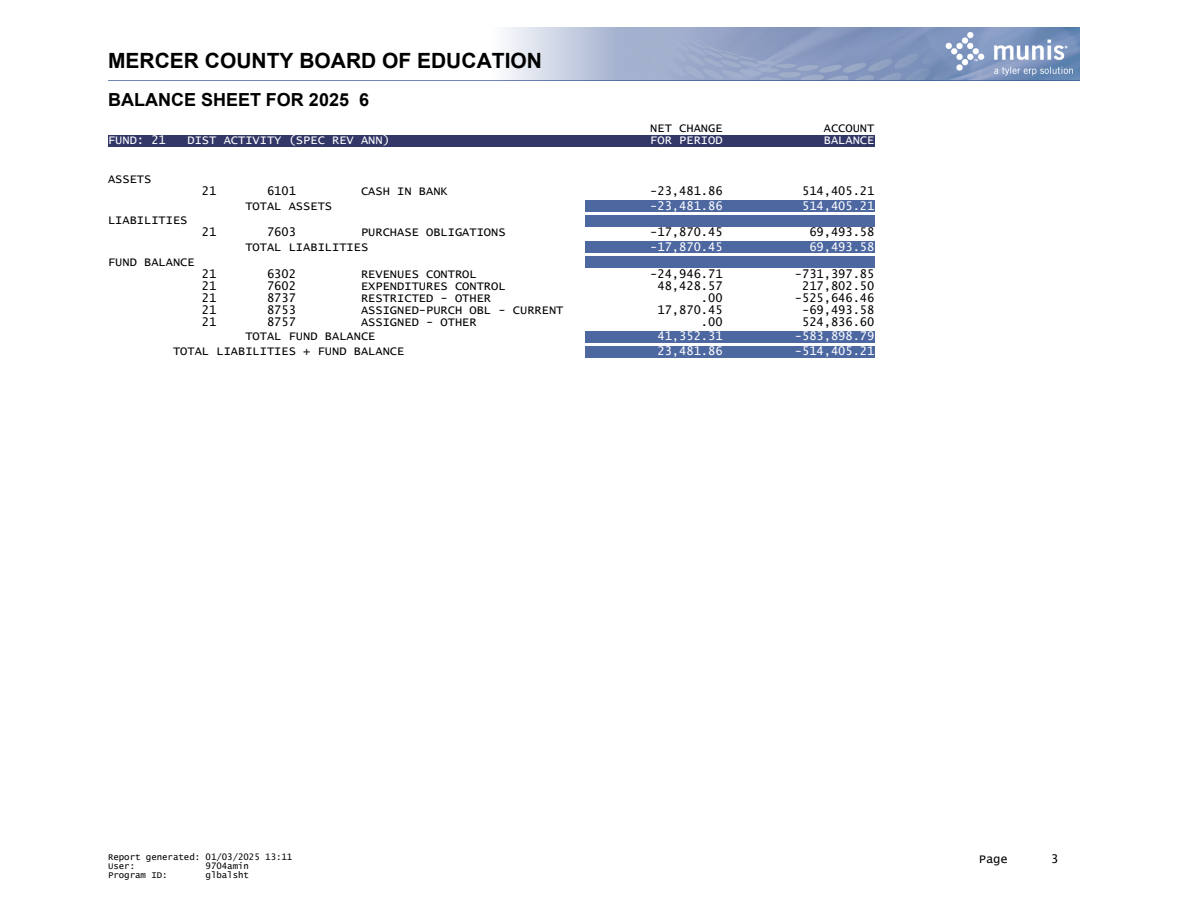
<style>
.page{position:relative;width:1188px;height:918px;background:#fff}
.page>*{position:absolute;margin:0;border:0;box-sizing:border-box;transform-origin:0 0}
.t1{font:700 21px "Arial";color:#000}
.t2{font:700 18px "Arial";color:#000}
.t3{font:12px "Lucida Console";color:#000}
.t4{font:12px "Lucida Console";color:#fff}
.t5{font:9px/9px "Lucida Console";color:#000}
</style>
<div class="page">
<img style="left:108px;top:27px;width:972px;height:54px">
<div style="left:108px;top:135px;width:766px;height:12px;background:#333768"></div>
<div style="left:585px;top:200px;width:289px;height:12px;background:#4d67a1"></div>
<div style="left:585px;top:215px;width:289px;height:12px;background:#4d67a1"></div>
<div style="left:585px;top:242px;width:289px;height:12px;background:#4d67a1"></div>
<div style="left:585px;top:256px;width:289px;height:12px;background:#4d67a1"></div>
<div style="left:585px;top:331px;width:289px;height:12px;background:#4d67a1"></div>
<div style="left:585px;top:346px;width:289px;height:12px;background:#4d67a1"></div>
<h1 class="t1" style="left:108px;top:52px;width:435px">MERCER COUNTY BOARD OF EDUCATION</h1>
<h2 class="t2" style="left:108px;top:93px;width:263px">BALANCE SHEET FOR 2025 6</h2>
<p class="t3" style="left:650px;top:123px;width:74px">NET CHANGE</p>
<p class="t3" style="left:824px;top:123px;width:52px">ACCOUNT</p>
<p class="t4" style="left:108px;top:135px;width:59px">FUND: 21</p>
<p class="t4" style="left:188px;top:135px;width:204px">DIST ACTIVITY (SPEC REV ANN)</p>
<p class="t4" style="left:650px;top:135px;width:74px">FOR PERIOD</p>
<p class="t4" style="left:824px;top:135px;width:52px">BALANCE</p>
<p class="t3" style="left:108px;top:173px;width:45px">ASSETS</p>
<p class="t3" style="left:202px;top:185px;width:16px">21</p>
<p class="t3" style="left:267px;top:185px;width:30px">6101</p>
<p class="t3" style="left:361px;top:185px;width:88px">CASH IN BANK</p>
<p class="t3" style="left:650px;top:185px;width:74px">-23,481.86</p>
<p class="t3" style="left:802px;top:185px;width:74px">514,405.21</p>
<p class="t3" style="left:245px;top:200px;width:88px">TOTAL ASSETS</p>
<p class="t4" style="left:650px;top:200px;width:74px">-23,481.86</p>
<p class="t4" style="left:802px;top:200px;width:74px">514,405.21</p>
<p class="t3" style="left:108px;top:215px;width:81px">LIABILITIES</p>
<p class="t3" style="left:202px;top:227px;width:16px">21</p>
<p class="t3" style="left:267px;top:227px;width:30px">7603</p>
<p class="t3" style="left:361px;top:227px;width:146px">PURCHASE OBLIGATIONS</p>
<p class="t3" style="left:650px;top:227px;width:74px">-17,870.45</p>
<p class="t3" style="left:809px;top:227px;width:67px">69,493.58</p>
<p class="t3" style="left:245px;top:242px;width:124px">TOTAL LIABILITIES</p>
<p class="t4" style="left:650px;top:242px;width:74px">-17,870.45</p>
<p class="t4" style="left:809px;top:242px;width:67px">69,493.58</p>
<p class="t3" style="left:108px;top:256px;width:88px">FUND BALANCE</p>
<p class="t3" style="left:202px;top:268px;width:16px">21</p>
<p class="t3" style="left:267px;top:268px;width:30px">6302</p>
<p class="t3" style="left:361px;top:268px;width:117px">REVENUES CONTROL</p>
<p class="t3" style="left:650px;top:268px;width:74px">-24,946.71</p>
<p class="t3" style="left:795px;top:268px;width:81px">-731,397.85</p>
<p class="t3" style="left:202px;top:280px;width:16px">21</p>
<p class="t3" style="left:267px;top:280px;width:30px">7602</p>
<p class="t3" style="left:361px;top:280px;width:146px">EXPENDITURES CONTROL</p>
<p class="t3" style="left:658px;top:280px;width:67px">48,428.57</p>
<p class="t3" style="left:802px;top:280px;width:74px">217,802.50</p>
<p class="t3" style="left:202px;top:292px;width:16px">21</p>
<p class="t3" style="left:267px;top:292px;width:30px">8737</p>
<p class="t3" style="left:361px;top:292px;width:132px">RESTRICTED - OTHER</p>
<p class="t3" style="left:701px;top:292px;width:23px">.00</p>
<p class="t3" style="left:795px;top:292px;width:81px">-525,646.46</p>
<p class="t3" style="left:202px;top:304px;width:16px">21</p>
<p class="t3" style="left:267px;top:304px;width:30px">8753</p>
<p class="t3" style="left:361px;top:304px;width:204px">ASSIGNED-PURCH OBL - CURRENT</p>
<p class="t3" style="left:658px;top:304px;width:67px">17,870.45</p>
<p class="t3" style="left:802px;top:304px;width:74px">-69,493.58</p>
<p class="t3" style="left:202px;top:316px;width:16px">21</p>
<p class="t3" style="left:267px;top:316px;width:30px">8757</p>
<p class="t3" style="left:361px;top:316px;width:117px">ASSIGNED - OTHER</p>
<p class="t3" style="left:701px;top:316px;width:23px">.00</p>
<p class="t3" style="left:802px;top:316px;width:74px">524,836.60</p>
<p class="t3" style="left:245px;top:331px;width:132px">TOTAL FUND BALANCE</p>
<p class="t4" style="left:658px;top:331px;width:67px">41,352.31</p>
<p class="t4" style="left:795px;top:331px;width:81px">-583,898.79</p>
<p class="t3" style="left:173px;top:346px;width:233px">TOTAL LIABILITIES + FUND BALANCE</p>
<p class="t4" style="left:658px;top:346px;width:67px">23,481.86</p>
<p class="t4" style="left:795px;top:346px;width:81px">-514,405.21</p>
<p class="t5" style="left:108px;top:853px;width:186px">Report generated: 01/03/2025 13:11<br>User:</p>
<p class="t5" style="left:206px;top:862px;width:45px">9704amin</p>
<p class="t5" style="left:108px;top:871px;width:61px">Program ID:</p>
<p class="t5" style="left:206px;top:871px;width:45px">glbalsht</p>
<p class="t3" style="left:979px;top:853px;width:30px">Page</p>
<p class="t3" style="left:1051px;top:853px;width:9px">3</p>
</div>
